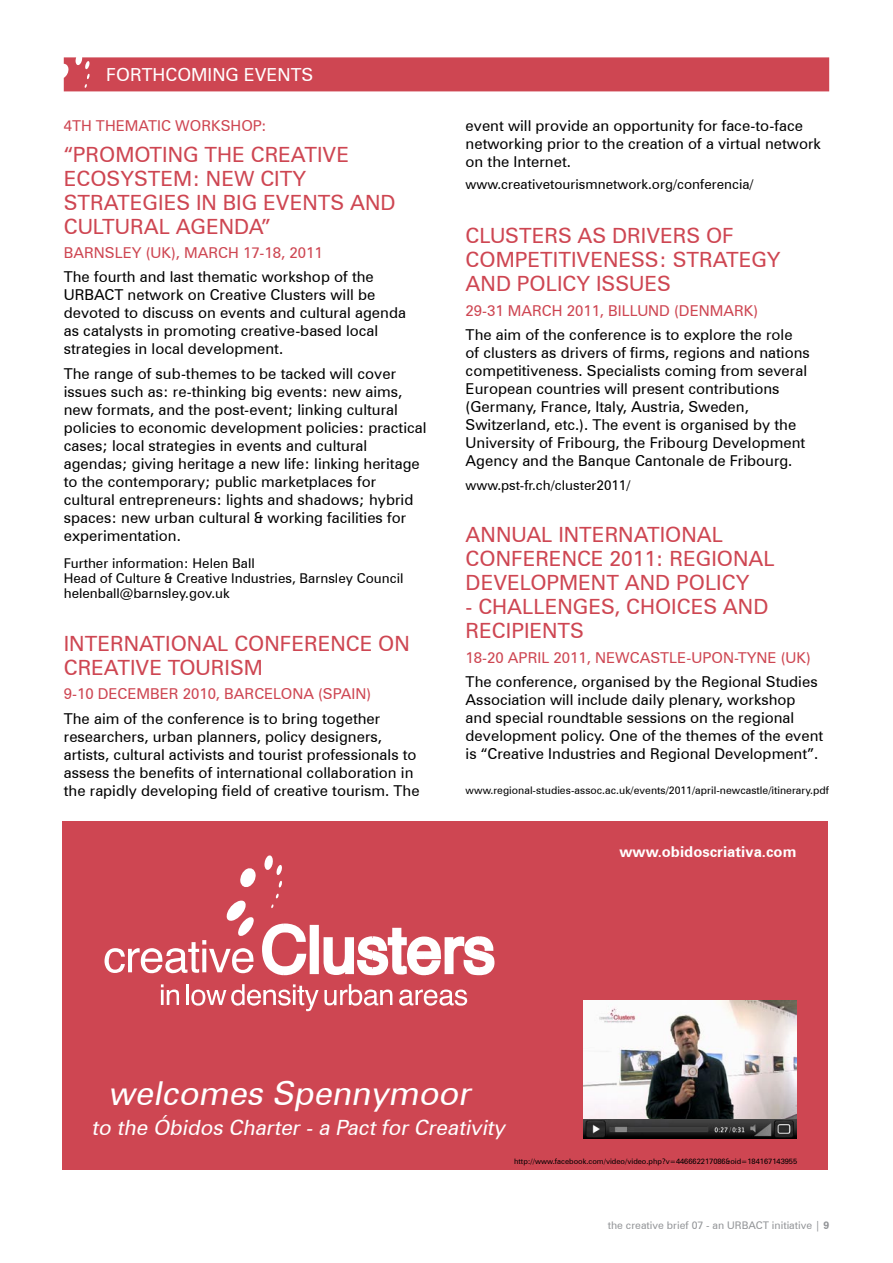
<style>
.page{position:relative;width:893px;height:1263px;background:#fff}
.page>*{position:absolute;margin:0;border:0;box-sizing:border-box;transform-origin:0 0}
.t1{font:italic 33px "Zurich BT";color:#fff}
.t2{font:21px/24px "Zurich BT";color:#ce4652}
.t3{font:italic 21px "Zurich BT";color:#fff}
.t4{font:18px "Zurich BT";color:#fff}
.t5{font:15px/18px "Zurich BT";color:#000}
.t6{font:15px "Zurich BT";color:#ce4652}
.t7{font:700 15px "Zurich BT";color:#fff}
.t8{font:13.5px/15px "Zurich BT";color:#000}
.t9{font:10.5px "Zurich BT";color:#000}
.t10{font:10.5px "Zurich BT";color:#939598}
.t11{font:7.5px "Zurich BT";color:#000}
</style>
<div class="page">
<div style="left:64px;top:57px;width:765px;height:34px;background:#ce4652"></div>
<div style="left:63px;top:821px;width:765px;height:349px;background:#ce4652"></div>
<svg style="left:161px;top:984px;width:18px;height:21px"></svg>
<hr style="left:186px;top:984px;width:3px;height:21px;background:#fff">
<svg style="left:191px;top:984px;width:201px;height:27px"></svg>
<svg style="left:399px;top:989px;width:68px;height:17px"></svg>
<svg style="left:262px;top:923px;width:232px;height:52px"></svg>
<svg style="left:105px;top:900px;width:149px;height:73px"></svg>
<svg style="left:240px;top:868px;width:16px;height:19px"></svg>
<svg style="left:264px;top:855px;width:18px;height:53px"></svg>
<img style="left:584px;top:1001px;width:212px;height:137px">
<p class="t4" style="left:106px;top:64px;width:209px">FORTHCOMING EVENTS</p>
<p class="t6" style="left:64px;top:117px;width:205px">4TH THEMATIC WORKSHOP:</p>
<h2 class="t2" style="left:64px;top:142px;width:333px">“PROMOTING THE CREATIVE<br>ECOSYSTEM: NEW CITY<br>STRATEGIES IN BIG EVENTS AND<br>CULTURAL AGENDA”</h2>
<p class="t6" style="left:64px;top:243px;width:260px">BARNSLEY (UK), MARCH 17-18, 2011</p>
<p class="t5" style="left:64px;top:268px;width:344px">The fourth and last thematic workshop of the URBACT network on Creative Clusters will be devoted to discuss on events and cultural agenda as catalysts in promoting creative-based local strategies in local development.</p>
<p class="t5" style="left:64px;top:364px;width:364px">The range of sub-themes to be tacked will cover issues such as: re-thinking big events: new aims, new formats, and the post-event; linking cultural policies to economic development policies: practical cases; local strategies in events and cultural agendas; giving heritage a new life: linking heritage to the contemporary; public marketplaces for cultural entrepreneurs: lights and shadows; hybrid spaces: new urban cultural &amp; working facilities for experimentation.</p>
<p class="t8" style="left:64px;top:556px;width:341px">Further information: Helen Ball<br>Head of Culture &amp; Creative Industries, Barnsley Council helenball@barnsley.gov.uk</p>
<h2 class="t2" style="left:64px;top:631px;width:348px">INTERNATIONAL CONFERENCE ON<br>CREATIVE TOURISM</h2>
<p class="t6" style="left:64px;top:685px;width:309px">9-10 DECEMBER 2010, BARCELONA (SPAIN)</p>
<p class="t5" style="left:64px;top:709px;width:357px">The aim of the conference is to bring together researchers, urban planners, policy designers, artists, cultural activists and tourist professionals to assess the benefits of international collaboration in the rapidly developing field of creative tourism. The</p>
<p class="t5" style="left:466px;top:117px;width:357px">event will provide an opportunity for face-to-face networking prior to the creation of a virtual network on the Internet.</p>
<p class="t8" style="left:466px;top:176px;width:290px">www.creativetourismnetwork.org/conferencia/</p>
<h2 class="t2" style="left:466px;top:224px;width:316px">CLUSTERS AS DRIVERS OF<br>COMPETITIVENESS: STRATEGY<br>AND POLICY ISSUES</h2>
<p class="t6" style="left:466px;top:301px;width:294px">29-31 MARCH 2011, BILLUND (DENMARK)</p>
<p class="t5" style="left:466px;top:326px;width:346px">The aim of the conference is to explore the role of clusters as drivers of firms, regions and nations competitiveness. Specialists coming from several European countries will present contributions (Germany, France, Italy, Austria, Sweden, Switzerland, etc.). The event is organised by the University of Fribourg, the Fribourg Development Agency and the Banque Cantonale de Fribourg.</p>
<p class="t8" style="left:466px;top:478px;width:166px">www.pst-fr.ch/cluster2011/</p>
<h2 class="t2" style="left:466px;top:523px;width:311px">ANNUAL INTERNATIONAL<br>CONFERENCE 2011: REGIONAL<br>DEVELOPMENT AND POLICY</h2>
<h2 class="t2" style="left:466px;top:595px;width:304px">- CHALLENGES, CHOICES AND<br>RECIPIENTS</h2>
<p class="t6" style="left:466px;top:648px;width:347px">18-20 APRIL 2011, NEWCASTLE-UPON-TYNE (UK)</p>
<p class="t5" style="left:466px;top:672px;width:359px">The conference, organised by the Regional Studies Association will include daily plenary, workshop and special roundtable sessions on the regional development policy. One of the themes of the event is “Creative Industries and Regional Development”.</p>
<p class="t9" style="left:466px;top:784px;width:365px">www.regional-studies-assoc.ac.uk/events/2011/april-newcastle/itinerary.pdf</p>
<p class="t7" style="left:619px;top:842px;width:178px">www.obidoscriativa.com</p>
<h1 class="t1" style="left:108px;top:1074px;width:371px">welcomes Spennymoor</h1>
<h2 class="t3" style="left:92px;top:1115px;width:419px">to the Óbidos Charter - a Pact for Creativity</h2>
<p class="t11" style="left:514px;top:1157px;width:285px">http://www.facebook.com/video/video.php?v=446662217086&amp;oid=184167143955</p>
<p class="t10" style="left:608px;top:1219px;width:214px">the creative brief 07 - an URBACT initiative |</p>
</div>
